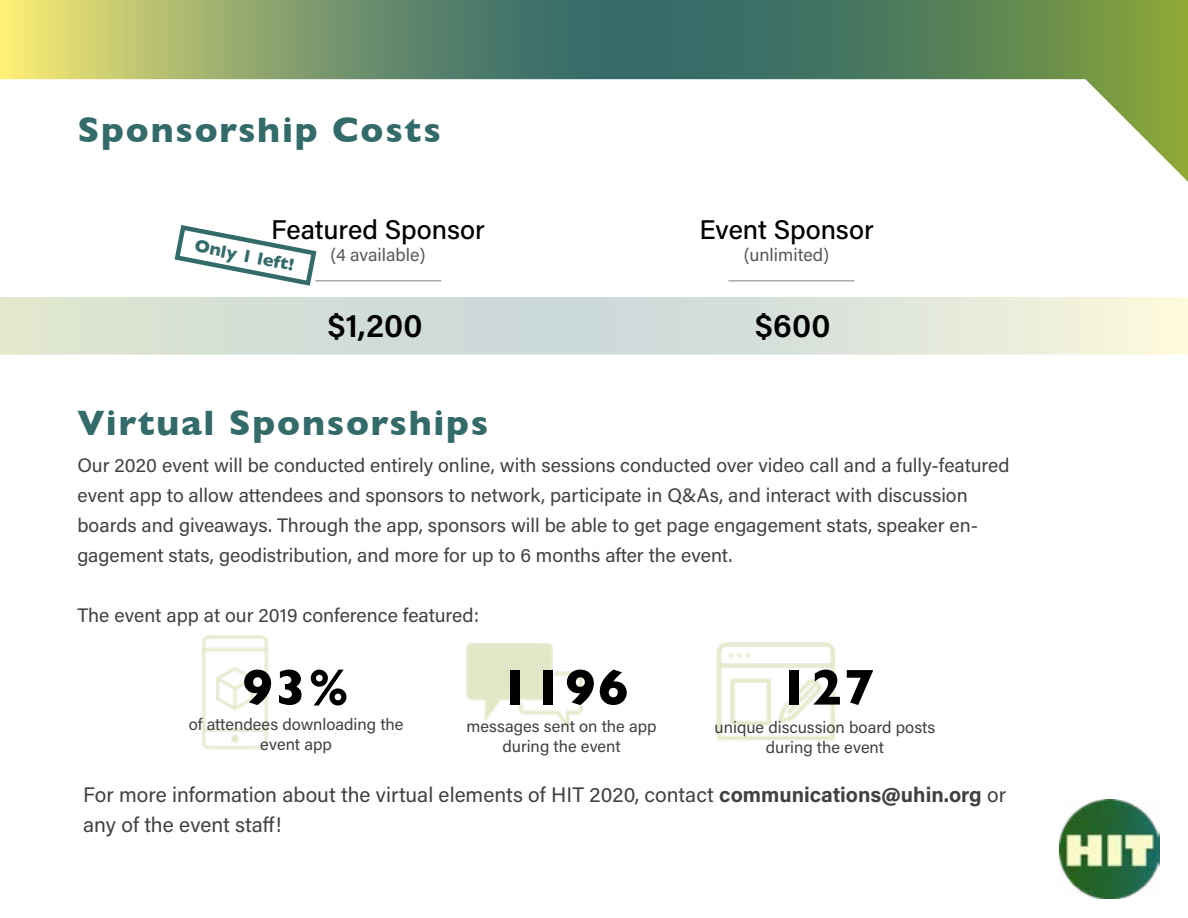
<style>
.page{position:relative;width:1188px;height:918px;background:#fff}
.page>*{position:absolute;margin:0;border:0;box-sizing:border-box;transform-origin:0 0}
.t1{font:700 51px "Gill Sans";letter-spacing:.05em;color:#000}
.t2{font:700 36px "Gill Sans";letter-spacing:.05em;color:#336b6a}
.t3{font:600 33px "Acumin Pro";letter-spacing:.005em;color:#000}
.t4{font:500 27px "Acumin Pro";color:#000}
.t5{font:21px/30px "Acumin Pro";color:#414042}
.t6{font:19.5px/30px "Acumin Pro";color:#414042}
.t7{font:18px "Acumin Pro";color:#58595b}
.t8{font:700 18px "Gill Sans";color:#336b6a}
.t9{font:16.5px/19.8px "Acumin Pro";color:#414042;text-align:center}
.s1{font-weight:700}
</style>
<div class="page">
<img style="left:716px;top:642px;width:120px;height:99px">
<img style="left:466px;top:642px;width:117px;height:88px">
<img style="left:202px;top:635px;width:67px;height:115px">
<svg style="left:0;top:0;width:1188px;height:182px"></svg>
<svg style="left:0;top:297px;width:1188px;height:58px;background:#dbe3d8"></svg>
<hr style="left:315px;top:280px;width:126px;height:2px;background:#a7a9ac">
<hr style="left:728px;top:280px;width:126px;height:2px;background:#a7a9ac">
<img style="left:1060px;top:799px;width:99px;height:100px">
<svg style="left:174px;top:225px;width:145px;height:61px"></svg>
<h2 class="t2" style="left:77px;top:101px;width:365px">Sponsorship Costs</h2>
<h3 class="t4" style="left:271px;top:211px;width:215px">Featured Sponsor</h3>
<p class="t7" style="left:331px;top:242px;width:96px">(4 available)</p>
<p class="t8" style="left:198px;top:231px;width:102px;rotate:11deg">Only 1 left!</p>
<h3 class="t3" style="left:328px;top:303px;width:97px">$1,200</h3>
<h2 class="t2" style="left:77px;top:394px;width:412px">Virtual Sponsorships</h2>
<h3 class="t4" style="left:699px;top:211px;width:176px">Event Sponsor</h3>
<p class="t7" style="left:744px;top:242px;width:87px">(unlimited)</p>
<h3 class="t3" style="left:755px;top:303px;width:77px">$600</h3>
<p class="t6" style="left:77px;top:449px;width:934px">Our 2020 event will be conducted entirely online, with sessions conducted over video call and a fully-featured event app to allow attendees and sponsors to network, participate in Q&amp;As, and interact with discussion boards and giveaways. Through the app, sponsors will be able to get page engagement stats, speaker en&shy;gagement stats, geodistribution, and more for up to 6 months after the event.</p>
<p class="t6" style="left:77px;top:599px;width:403px">The event app at our 2019 conference featured:</p>
<h1 class="t1" style="left:242px;top:647px;width:108px">93%</h1>
<h1 class="t1" style="left:500px;top:647px;width:130px">1196</h1>
<h1 class="t1" style="left:779px;top:647px;width:97px">127</h1>
<p class="t9" style="left:189px;top:714px;width:216px">of attendees downloading the event app</p>
<p class="t9" style="left:467px;top:716px;width:191px">messages sent on the app during the event</p>
<p class="t9" style="left:715px;top:717px;width:222px">unique discussion board posts during the event</p>
<p class="t5" style="left:83px;top:779px;width:924px">For more information about the virtual elements of HIT 2020, contact <span class="s1">communications@uhin.org</span> or any of the event staff!</p>
</div>
